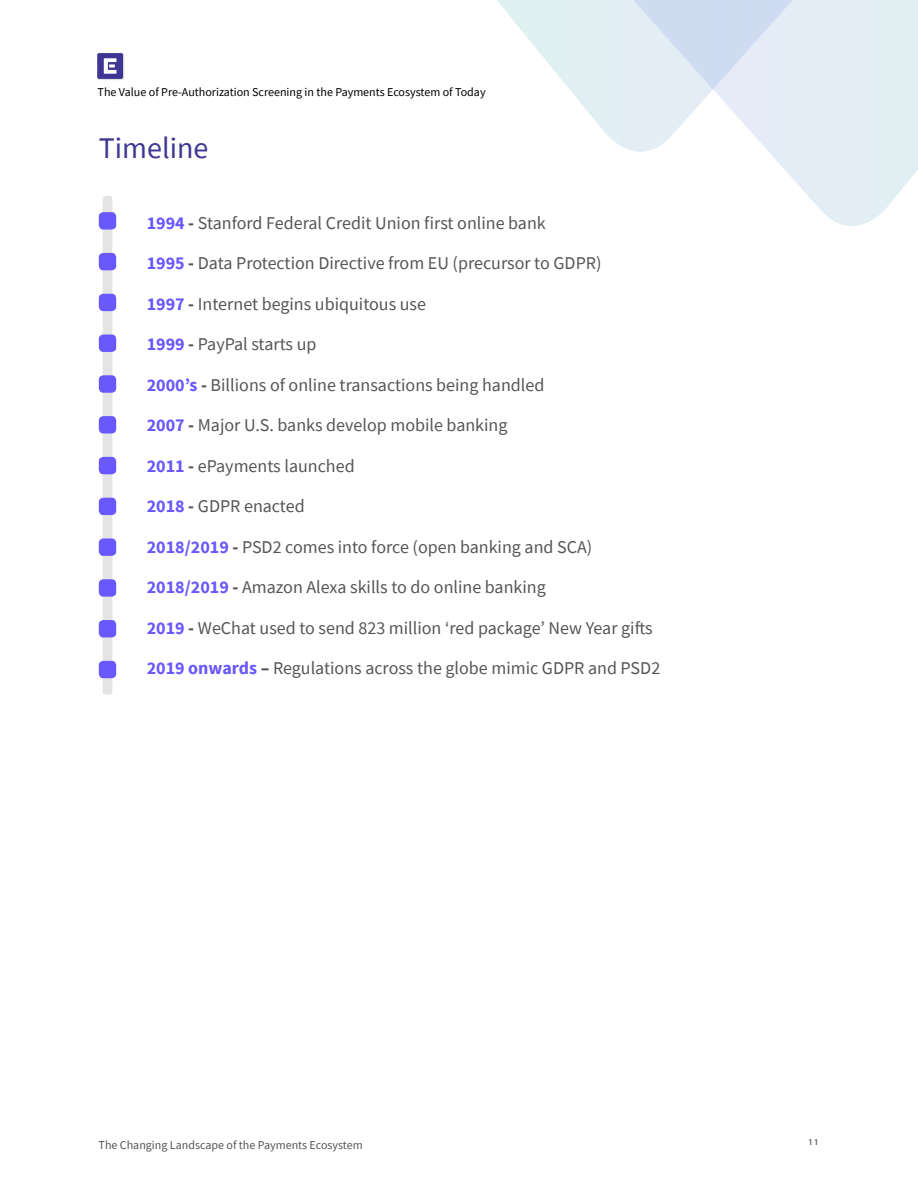
<style>
.page{position:relative;width:918px;height:1188px;background:#fff}
.page>*{position:absolute;margin:0;border:0;box-sizing:border-box;transform-origin:0 0}
.t1{font:30px "Source Sans Pro";color:#3f3693}
.t2{font:18px "Source Sans Pro";color:#555}
.t3{font:15px "Source Sans Pro";color:#555}
.t4{font:12px "Source Sans Pro";color:#000}
.t5{font:12px "Source Sans Pro";color:#555}
.s1{font-weight:700;color:#6958fc}
.s2{font-weight:700}
</style>
<div class="page">
<img style="left:98px;top:53px;width:26px;height:27px">
<svg style="left:97px;top:53px;width:26px;height:26px"></svg>
<svg style="left:788px;top:173px;width:127px;height:53px"></svg>
<svg style="left:497px;top:0;width:421px;height:173px"></svg>
<div style="left:103px;top:196px;width:9px;height:499px;background:#e4e4e4;border-radius:3px"></div>
<div style="left:99px;top:212px;width:17px;height:18px;background:#6958fc;border-radius:5px"></div>
<div style="left:99px;top:457px;width:17px;height:17px;background:#6958fc;border-radius:5px"></div>
<div style="left:99px;top:294px;width:17px;height:17px;background:#6958fc;border-radius:5px"></div>
<div style="left:99px;top:538px;width:17px;height:18px;background:#6958fc;border-radius:5px"></div>
<div style="left:99px;top:375px;width:17px;height:18px;background:#6958fc;border-radius:5px"></div>
<div style="left:99px;top:620px;width:17px;height:17px;background:#6958fc;border-radius:5px"></div>
<div style="left:99px;top:253px;width:17px;height:17px;background:#6958fc;border-radius:5px"></div>
<div style="left:99px;top:498px;width:17px;height:17px;background:#6958fc;border-radius:5px"></div>
<div style="left:99px;top:335px;width:17px;height:17px;background:#6958fc;border-radius:5px"></div>
<div style="left:99px;top:579px;width:17px;height:18px;background:#6958fc;border-radius:5px"></div>
<div style="left:99px;top:416px;width:17px;height:18px;background:#6958fc;border-radius:5px"></div>
<div style="left:99px;top:661px;width:17px;height:17px;background:#6958fc;border-radius:5px"></div>
<p class="t4" style="left:98px;top:84px;width:389px">The Value of Pre-Authorization Screening in the Payments Ecosystem of Today</p>
<h1 class="t1" style="left:99px;top:128px;width:111px">Timeline</h1>
<p class="t2" style="left:147px;top:211px;width:401px"><span class="s1">1994</span> <span class="s2">-</span> Stanford Federal Credit Union first online bank</p>
<p class="t2" style="left:147px;top:252px;width:456px"><span class="s1">1995</span> <span class="s2">-</span> Data Protection Directive from EU (precursor to GDPR)</p>
<p class="t2" style="left:147px;top:292px;width:281px"><span class="s1">1997</span> <span class="s2">-</span> Internet begins ubiquitous use</p>
<p class="t2" style="left:147px;top:333px;width:171px"><span class="s1">1999</span> <span class="s2">-</span> PayPal starts up</p>
<p class="t2" style="left:147px;top:373px;width:399px"><span class="s1">2000’s</span> <span class="s2">-</span> Billions of online transactions being handled</p>
<p class="t2" style="left:147px;top:414px;width:362px"><span class="s1">2007</span> <span class="s2">-</span> Major U.S. banks develop mobile banking</p>
<p class="t2" style="left:147px;top:454px;width:209px"><span class="s1">2011</span> <span class="s2">-</span> ePayments launched</p>
<p class="t2" style="left:147px;top:495px;width:160px"><span class="s1">2018</span> <span class="s2">-</span> GDPR enacted</p>
<p class="t2" style="left:147px;top:535px;width:447px"><span class="s1">2018/2019</span> <span class="s2">-</span> PSD2 comes into force (open banking and SCA)</p>
<p class="t2" style="left:147px;top:576px;width:401px"><span class="s1">2018/2019</span> <span class="s2">-</span> Amazon Alexa skills to do online banking</p>
<p class="t2" style="left:147px;top:616px;width:508px"><span class="s1">2019</span> <span class="s2">-</span> WeChat used to send 823 million ‘red package’ New Year gifts</p>
<p class="t2" style="left:147px;top:657px;width:515px"><span class="s1">2019 onwards</span> <span class="s2">–</span> Regulations across the globe mimic GDPR and PSD2</p>
<p class="t5" style="left:99px;top:1137px;width:266px">The Changing Landscape of the Payments Ecosystem</p>
<p class="t3" style="left:808px;top:1134px;width:13px">11</p>
</div>
